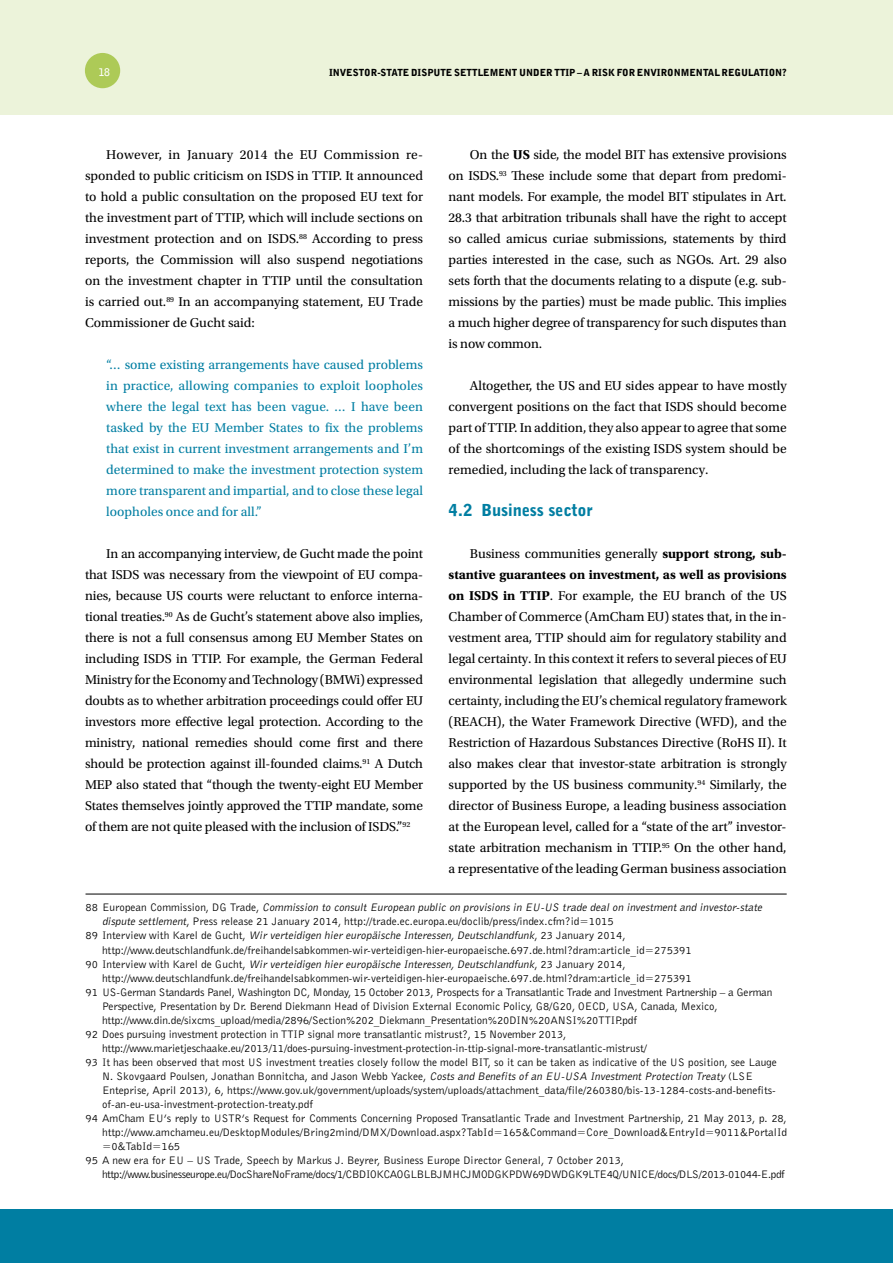
<style>
.page{position:relative;width:893px;height:1263px;background:#fff}
.page>*{position:absolute;margin:0;border:0;box-sizing:border-box;transform-origin:0 0}
.t1{font:900 16.5px "Bell Gothic BT";letter-spacing:-.005em;color:#007ea2}
.t2{font:13.5px/21px "Utopia Std";letter-spacing:-.005em;color:#000;text-align:justify}
.t3{font:13.5px/21px "Utopia Std";color:#007ea2;text-align:justify}
.t4{font:11.25px "Bell Gothic BT";color:#000}
.t5{font:italic 11.25px "Bell Gothic BT";color:#000}
.t6{font:11.25px "Bell Gothic BT";letter-spacing:-.035em;color:#000}
.t7{font:11.25px "Bell Gothic BT";letter-spacing:-.02em;color:#000}
.t8{font:700 10.5px "Bell Gothic BT";color:#fff}
.t9{font:900 9.75px "Bell Gothic BT";color:#000}
.s1{font-weight:700}
.s2{font-style:normal}
.s3{font-style:italic}
</style>
<div class="page">
<div style="left:0;top:0;width:893px;height:115px;background:#ecf3da"></div>
<div style="left:85px;top:53px;width:35px;height:35px;background:#adca57;border-radius:50%"></div>
<hr style="left:892px;top:0;width:1px;height:117px;background:#ecf3da">
<div style="left:0;top:1209px;width:893px;height:54px;background:#007ea2"></div>
<hr style="left:86px;top:894px;width:701px;height:1px;background:#000">
<p class="t8" style="left:98px;top:65px;width:13px">18</p>
<p class="t9" style="left:329px;top:66px;width:347px">INVESTO R-STATE DISPUTE SETTLEM ENT UN DER TTIP – A RISK FO R ENVIRONM</p>
<p class="t9" style="left:689px;top:66px;width:77px">ENTAL REG ULATION</p>
<p class="t9" style="left:782px;top:66px;width:6px">?</p>
<p class="t2" style="left:85px;top:144px;width:340px;text-indent:21px">However, in January 2014 the EU Commission re&shy;sponded to public criticism on ISDS in TTIP. It announced to hold a public consultation on the proposed EU text for the investment part of TTIP, which will include sections on investment protection and on ISDS.<sup>88</sup> According to press reports, the Commission will also suspend negotiations on the investment chapter in TTIP until the consultation is carried out.<sup>89</sup> In an accompanying statement, EU Trade Commissioner de Gucht said:</p>
<p class="t3" style="left:106px;top:354px;width:318px">“… some existing arrangements have caused problems in practice, allowing companies to exploit loopholes where the legal text has been vague. … I have been tasked by the EU Member States to fix the problems that exist in current investment arrangements and I’m determined to make the investment protection system more transparent and impartial, and to close these legal loopholes once and for all.”</p>
<p class="t2" style="left:85px;top:543px;width:340px;text-indent:21px">In an accompanying interview, de Gucht made the point that ISDS was necessary from the viewpoint of EU compa&shy;nies, because US courts were reluctant to enforce interna&shy;tional treaties.<sup>90</sup> As de Gucht’s statement above also implies, there is not a full consensus among EU Member States on including ISDS in TTIP. For example, the German Federal Ministry for the Economy and Technology (BMWi) expressed doubts as to whether arbitration proceedings could offer EU investors more effective legal protection. According to the ministry, national remedies should come first and there should be protection against ill-founded claims.<sup>91</sup> A Dutch MEP also stated that “though the twenty-eight EU Member States themselves jointly approved the TTIP mandate, some of them are not quite pleased with the inclusion of ISDS.”<sup>92</sup></p>
<p class="t2" style="left:449px;top:144px;width:340px;text-indent:21px">On the <span class="s1">US</span> side, the model BIT has extensive provisions on ISDS.<sup>93</sup> These include some that depart from predomi&shy;nant models. For example, the model BIT stipulates in Art.<br>28.3 that arbitration tribunals shall have the right to accept so called amicus curiae submissions, statements by third parties interested in the case, such as NGOs. Art. 29 also sets forth that the documents relating to a dispute (e.g. sub&shy;missions by the parties) must be made public. This implies a much higher degree of transparency for such disputes than is now common.</p>
<p class="t2" style="left:449px;top:375px;width:340px;text-indent:21px">Altogether, the US and EU sides appear to have mostly convergent positions on the fact that ISDS should become part of TTIP. In addition, they also appear to agree that some of the shortcomings of the existing ISDS system should be remedied, including the lack of transparency.</p>
<p class="t1" style="left:449px;top:500px;width:146px">4.2 BUSINESS SECTOR</p>
<p class="t2" style="left:449px;top:543px;width:340px;text-indent:21px">Business communities generally <span class="s1">support strong, sub&shy;stantive guarantees on investment, as well as provisions on ISDS in TTIP</span>. For example, the EU branch of the US Chamber of Commerce (AmCham EU) states that, in the in&shy;vestment area, TTIP should aim for regulatory stability and legal certainty. In this context it refers to several pieces of EU environmental legislation that allegedly undermine such certainty, including the EU’s chemical regulatory framework (REACH), the Water Framework Directive (WFD), and the Restriction of Hazardous Substances Directive (RoHS II). It also makes clear that investor-state arbitration is strongly supported by the US business community.<sup>94</sup> Similarly, the director of Business Europe, a leading business association at the European level, called for a “state of the art” investor&shy;state arbitration mechanism in TTIP.<sup>95</sup> On the other hand, a representative of the leading German business association</p>
<p class="t5" style="left:86px;top:901px;width:680px"><span class="s2">8 8 E u r o p e a n C o m m i s s i o n , D G Tra d e,</span> Commission to consult European public on provisions in EU-US trade deal on investment and investor-state</p>
<p class="t4" style="left:102px;top:915px;width:513px"><span class="s3">dispute settlement</span>, Press release 21 January 2014, http://trade.ec.europa.eu/doclib/press/index.cfm?id=1015</p>
<p class="t5" style="left:86px;top:929px;width:541px"><span class="s2">8 9 I n te r v i ew w i t h Ka re l d e G u c h t,</span> Wir verteidigen hier europäische Interessen, Deutschlandfunk<span class="s2">, 2 3 J a n u a r y 2 0 1 4 ,</span></p>
<p class="t4" style="left:102px;top:943px;width:591px">http://www.deutschlandfunk.de/freihandelsabkommen-wir-verteidigen-hier-europaeische.697.de.html?dram:article_id=275391</p>
<p class="t5" style="left:86px;top:957px;width:541px"><span class="s2">9 0 I n te r v i ew w i t h Ka re l d e G u c h t,</span> Wir verteidigen hier europäische Interessen, Deutschlandfunk<span class="s2">, 2 3 J a n u a r y 2 0 1 4 ,</span></p>
<p class="t4" style="left:102px;top:971px;width:591px">http://www.deutschlandfunk.de/freihandelsabkommen-wir-verteidigen-hier-europaeische.697.de.html?dram:article_id=275391</p>
<p class="t7" style="left:86px;top:985px;width:688px">91 US-German Standards Panel, Washington DC, Monday, 15 October 2013, Prospects for a Transatlantic Trade and Investment Partnership – a German</p>
<p class="t4" style="left:102px;top:999px;width:617px">Perspective, Presentation by Dr. Berend Diekmann Head of Division External Economic Policy, G8/G20, OECD, USA, Canada, Mexico,</p>
<p class="t4" style="left:102px;top:1013px;width:536px">http://www.din.de/sixcms_upload/media/2896/Section%202_Diekmann_Presentation%20DIN%20ANSI%20TTIP.pdf</p>
<p class="t4" style="left:86px;top:1027px;width:482px">92 Does pursuing investment protection in TTIP signal more transatlantic mistrust?, 15 November 2013,</p>
<p class="t4" style="left:102px;top:1041px;width:546px">http://www.marietjeschaake.eu/2013/11/does-pursuing-investment-protection-in-ttip-signal-more-transatlantic-mistrust/</p>
<p class="t4" style="left:86px;top:1055px;width:693px">93 It has been observed that most US investment treaties closely follow the model BIT, so it can be taken as indicative of the US position, see Lauge</p>
<p class="t4" style="left:102px;top:1069px;width:652px">N. Skovgaard Poulsen, Jonathan Bonnitcha, and Jason Webb Yackee, <span class="s3">Costs and Benefits of an EU-USA Investment Protection Treaty</span> (LSE</p>
<p class="t4" style="left:102px;top:1083px;width:675px">Enteprise, April 2013), 6, https://www.gov.uk/government/uploads/system/uploads/attachment_data/file/260380/bis-13-1284-costs-and-benefits-</p>
<p class="t4" style="left:102px;top:1097px;width:213px">of-an-eu-usa-investment-protection-treaty.pdf</p>
<p class="t4" style="left:86px;top:1111px;width:703px">94 AmCham EU’s reply to USTR’s Request for Comments Concerning Proposed Transatlantic Trade and Investment Partnership, 21 May 2013, p. 28,</p>
<p class="t4" style="left:102px;top:1125px;width:687px">http://www.amchameu.eu/DesktopModules/Bring2mind/DMX/Download.aspx?TabId=165&amp;Command=Core_Download&amp;EntryId=9011&amp;PortalId</p>
<p class="t4" style="left:102px;top:1139px;width:80px">=0&amp;TabId=165</p>
<p class="t4" style="left:86px;top:1153px;width:540px">95 A new era for EU – US Trade, Speech by Markus J. Beyrer, Business Europe Director General, 7 October 2013,</p>
<p class="t6" style="left:102px;top:1167px;width:684px">http://www.businesseurope.eu/DocShareNoFrame/docs/1/CBDIOKCAOGLBLBJMHCJMODGKPDW69DWDGK9LTE4Q/UNICE/docs/DLS/2013-01044-E.pdf</p>
</div>
